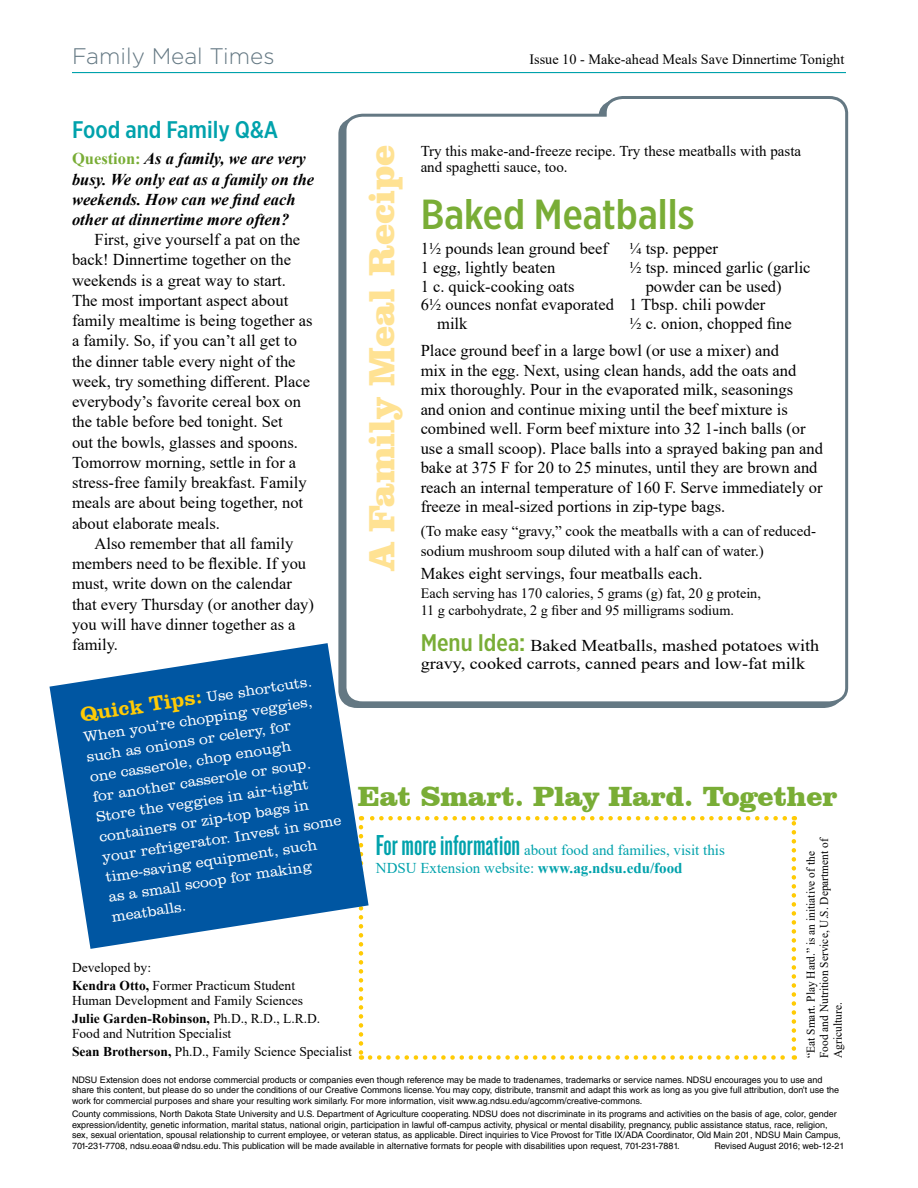
<style>
.page{position:relative;width:918px;height:1188px;background:#fff}
.page>*{position:absolute;margin:0;border:0;box-sizing:border-box;transform-origin:0 0}
.Recipe_name{font:500 42px "Gotham X Narrow";color:#79ad36;scale:1.1 1}
.A_Family_Meal_Recipe{font:900 37.5px "Clarendon BT";color:#ffe293}
.Issue_Name{font:900 28.5px "Clarendon BT";color:#79ad36}
.Subhead{font:500 24px "Gotham X Narrow";color:#00a2ac;scale:1.1 1}
.t1{font:300 22.5px "Gotham";color:#647883}
.Body_text{font:16.5px/20.2px "Times New Roman";color:#000}
.Body_text-2{font:italic 700 16.5px/20.2px "Times New Roman";color:#000}
.Menu_Idea_title{font:16.5px/18px "Times New Roman";color:#000;scale:1.1 1}
.Quick_tip{font:300 15px/20.2px "Clarendon BT";color:#fff}
.Body_text-3{font:15px/16.5px "Times New Roman";color:#000}
.Body_text-4{font:15px/18px "Times New Roman";color:#00a2ac}
.Body_text-5{font:14.25px/16.5px "Times New Roman";color:#000}
.Body_text-6{font:13.5px/15px "Times New Roman";color:#000}
.Body_text-7{font:12px/13.5px "Times New Roman";color:#000;scale:.95 1}
.t2{font:9px/10.5px "Helvetica LT Std";color:#000}
.s1{font-style:normal;color:#79ad36}
.s2{font-family:"Gotham X Narrow";font-weight:500;font-size:24px;color:#79ad36}
.s3{font-weight:800;font-size:21px;color:#ffcb05}
.s4{font-family:"Knockout 47 Bantamweight";font-size:30px}
.s5{font-weight:700}
</style>
<div class="page">
<svg style="left:342px;top:96px;width:507px;height:610px"></svg>
<hr style="left:72px;top:72px;width:774px;height:1px;background:#00a2ac">
<svg style="left:359px;top:951px;width:4px;height:109px"></svg>
<svg style="left:370px;top:1055px;width:425px;height:5px"></svg>
<svg style="left:792px;top:816px;width:4px;height:233px"></svg>
<svg style="left:370px;top:816px;width:415px;height:4px"></svg>
<svg style="left:50px;top:643px;width:319px;height:306px;fill:#0056a2"></svg>
<h3 class="t1" style="left:72px;top:42px;width:204px">Family Meal Times</h3>
<p class="Body_text-5" style="left:529px;top:51px;width:316px">Issue 10 - Make-ahead Meals Save Dinnertime Tonight</p>
<p class="Subhead" style="left:72px;top:115px;width:189px">Food and Family Q&amp;A</p>
<p class="Body_text-2" style="left:72px;top:148px;width:244px"><span class="s1">Question:</span> As a family, we are very busy. We only eat as a family on the weekends. How can we find each other at dinnertime more often?</p>
<p class="Body_text" style="left:72px;top:229px;width:242px;text-indent:23px">First, give yourself a pat on the back! Dinnertime together on the weekends is a great way to start.<br>The most important aspect about family mealtime is being together as a family. So, if you can’t all get to the dinner table every night of the week, try something different. Place everybody’s favorite cereal box on the table before bed tonight. Set<br>out the bowls, glasses and spoons.<br>Tomorrow morning, settle in for a stress-free family breakfast. Family meals are about being together, not about elaborate meals.</p>
<p class="Body_text" style="left:72px;top:533px;width:244px;text-indent:23px">Also remember that all family members need to be flexible. If you must, write down on the calendar that every Thursday (or another day) you will have dinner together as a family.</p>
<p class="A_Family_Meal_Recipe" style="left:359px;top:570px;width:428px;rotate:-90deg">A Family Meal Recipe</p>
<p class="Body_text-3" style="left:421px;top:142px;width:382px">Try this make-and-freeze recipe. Try these meatballs with pasta and spaghetti sauce, too.</p>
<p class="Recipe_name" style="left:421px;top:189px;width:250px">Baked Meatballs</p>
<p class="Body_text" style="left:421px;top:238px;width:189px">1½ pounds lean ground beef</p>
<p class="Body_text" style="left:629px;top:238px;width:90px">¼ tsp. pepper</p>
<p class="Body_text" style="left:421px;top:257px;width:136px">1 egg, lightly beaten</p>
<p class="Body_text" style="left:629px;top:257px;width:183px">½ tsp. minced garlic (garlic</p>
<p class="Body_text" style="left:421px;top:275px;width:155px">1 c. quick-cooking oats</p>
<p class="Body_text" style="left:646px;top:275px;width:138px">powder can be used)</p>
<p class="Body_text" style="left:437px;top:295px;width:330px;line-height:18.8px;text-indent:-16px">6½ ounces nonfat evaporated 1 Tbsp. chili powder milk</p>
<p class="Body_text" style="left:629px;top:313px;width:164px">½ c. onion, chopped fine</p>
<p class="Body_text" style="left:421px;top:340px;width:404px;line-height:19.5px">Place ground beef in a large bowl (or use a mixer) and<br>mix in the egg. Next, using clean hands, add the oats and mix thoroughly. Pour in the evaporated milk, seasonings<br>and onion and continue mixing until the beef mixture is combined well. Form beef mixture into 32 1-inch balls (or use a small scoop). Place balls into a sprayed baking pan and bake at 375 F for 20 to 25 minutes, until they are brown and reach an internal temperature of 160 F. Serve immediately or freeze in meal-sized portions in zip-type bags.</p>
<p class="Body_text-3" style="left:421px;top:521px;width:397px;line-height:19.5px">(To make easy “gravy,” cook the meatballs with a can of reduced&shy;sodium mushroom soup diluted with a half can of water.)</p>
<p class="Body_text" style="left:421px;top:563px;width:283px">Makes eight servings, four meatballs each.</p>
<p class="Body_text-5" style="left:421px;top:585px;width:342px">Each serving has 170 calories, 5 grams (g) fat, 20 g protein,<br>11 g carbohydrate, 2 g fiber and 95 milligrams sodium.</p>
<p class="Menu_Idea_title" style="left:421px;top:636px;width:364px"><span class="s2">Menu Idea:</span> Baked Meatballs, mashed potatoes with gravy, cooked carrots, canned pears and low-fat milk</p>
<p class="Quick_tip" style="left:79px;top:707px;width:243px;rotate:-9deg"><span class="s3">Quick Tips:</span> Use shortcuts.<br>When you’re chopping veggies, such as onions or celery, for<br>one casserole, chop enough<br>for another casserole or soup.<br>Store the veggies in air-tight containers or zip-top bags in your refrigerator. Invest in some time-saving equipment, such<br>as a small scoop for making meatballs.</p>
<p class="Issue_Name" style="left:358px;top:779px;width:481px">Eat Smart. Play Hard. Together</p>
<p class="Body_text-4" style="left:376px;top:841px;width:350px"><span class="s4">For more information</span> about food and families, visit this<br>NDSU Extension website: <span class="s5">www.ag.ndsu.edu/food</span></p>
<p class="Body_text-7" style="left:804px;top:1058px;width:234px;rotate:-90deg">“Eat Smart. Play Hard.” is an initiative of the<br>Food and Nutrition Service, U.S. Department of<br>Agriculture.</p>
<p class="Body_text-6" style="left:72px;top:959px;width:81px">Developed by:</p>
<p class="Body_text-6" style="left:72px;top:977px;width:232px"><span class="s5">Kendra Otto,</span> Former Practicum Student<br>Human Development and Family Sciences</p>
<p class="Body_text-6" style="left:72px;top:1010px;width:250px"><span class="s5">Julie Garden-Robinson,</span> Ph.D., R.D., L.R.D.<br>Food and Nutrition Specialist</p>
<p class="Body_text-6" style="left:72px;top:1043px;width:281px"><span class="s5">Sean Brotherson,</span> Ph.D., Family Science Specialist</p>
<p class="t2" style="left:72px;top:1074px;width:769px">NDSU Extension does not endorse commercial products or companies even though reference may be made to tradenames, trademarks or service names. NDSU encourages you to use and share this content, but please do so under the conditions of our Creative Commons license. You may copy, distribute, transmit and adapt this work as long as you give full attribution, don’t use the work for commercial purposes and share your resulting work similarly. For more information, visit www.ag.ndsu.edu/agcomm/creative-commons.</p>
<p class="t2" style="left:72px;top:1109px;width:770px">County commissions, North Dakota State University and U.S. Department of Agriculture cooperating. NDSU does not discriminate in its programs and activities on the basis of age, color, gender expression/identity, genetic information, marital status, national origin, participation in lawful off-campus activity, physical or mental disability, pregnancy, public assistance status, race, religion, sex, sexual orientation, spousal relationship to current employee, or veteran status, as applicable. Direct inquiries to Vice Provost for Title IX/ADA Coordinator, Old Main 201, NDSU Main Campus, 701-231-7708, ndsu.eoaa@ndsu.edu. This publication will be made available in alternative formats for people with disabilities upon request, 701-231-7881.</p>
<p class="t2" style="left:715px;top:1140px;width:131px">Revised August 2016; web-12-21</p>
</div>
